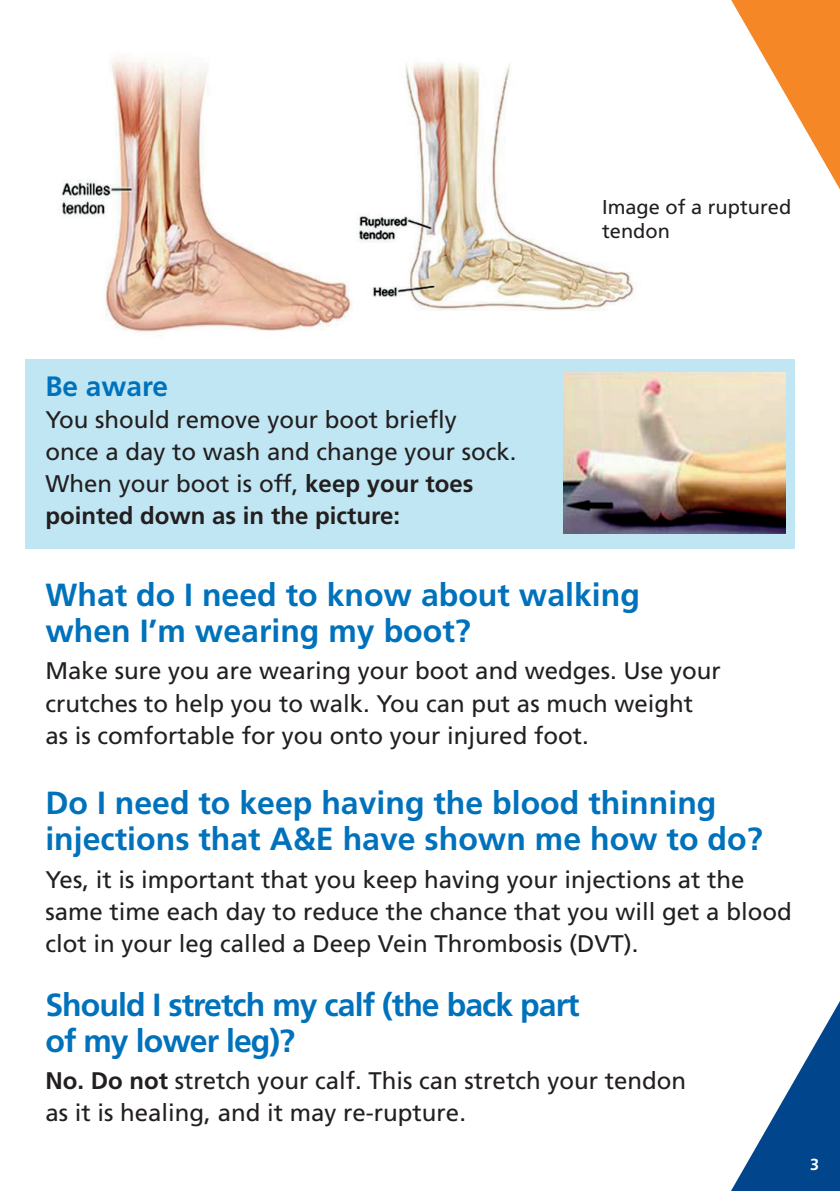
<style>
.page{position:relative;width:840px;height:1191px;background:#fff}
.page>*{position:absolute;margin:0;border:0;box-sizing:border-box;transform-origin:0 0}
.Large_title{font:700 32px/36px "Frutiger LT Std";color:#0072bc}
.Large_title-2{font:700 32px/36px "Frutiger LT Std";letter-spacing:-.03em;color:#0072bc}
.Sub_heading{font:700 28px "Frutiger LT Std";color:#0072bc}
.Body_copy{font:24px/32px "Frutiger LT Std";color:#231f20}
.Body_copy-2{font:20px/24px "Frutiger LT Std";color:#231f20}
.t1{font:700 16px "Frutiger";color:#fff}
.s1{font-weight:700}
</style>
<div class="page">
<div style="left:26px;top:359px;width:768px;height:189px;background:#bfe6f2"></div>
<svg style="left:731px;top:1003px;width:108px;height:188px"></svg>
<svg style="left:731px;top:0;width:108px;height:188px"></svg>
<img style="left:59px;top:57px;width:575px;height:276px">
<img style="left:563px;top:372px;width:221px;height:162px">
<p class="Body_copy-2" style="left:601px;top:195px;width:190px">Image of a ruptured tendon</p>
<p class="Sub_heading" style="left:45px;top:370px;width:124px">Be aware</p>
<p class="Body_copy" style="left:45px;top:404px;width:472px">You should remove your boot briefly<br>once a day to wash and change your sock.<br>When your boot is off, <span class="s1">keep your toes pointed down as in the picture:</span></p>
<p class="Large_title" style="left:45px;top:577px;width:595px">What do I need to know about walking when I’m wearing my boot?</p>
<p class="Body_copy" style="left:45px;top:655px;width:676px">Make sure you are wearing your boot and wedges. Use your crutches to help you to walk. You can put as much weight as is comfortable for you onto your injured foot.</p>
<p class="Large_title" style="left:45px;top:785px;width:718px">Do I need to keep having the blood thinning injections that A&amp;E have shown me how to do?</p>
<p class="Body_copy" style="left:45px;top:863px;width:747px">Yes, it is important that you keep having your injections at the same time each day to reduce the chance that you will get a blood clot in your leg called a Deep Vein Thrombosis (DVT).</p>
<p class="Large_title-2" style="left:45px;top:986px;width:535px">Should I stretch my calf (the back part of my lower leg)?</p>
<p class="Body_copy" style="left:45px;top:1065px;width:642px"><span class="s1">No. Do not</span> stretch your calf. This can stretch your tendon as it is healing, and it may re-rupture.</p>
<p class="t1" style="left:809px;top:1154px;width:10px">3</p>
</div>
